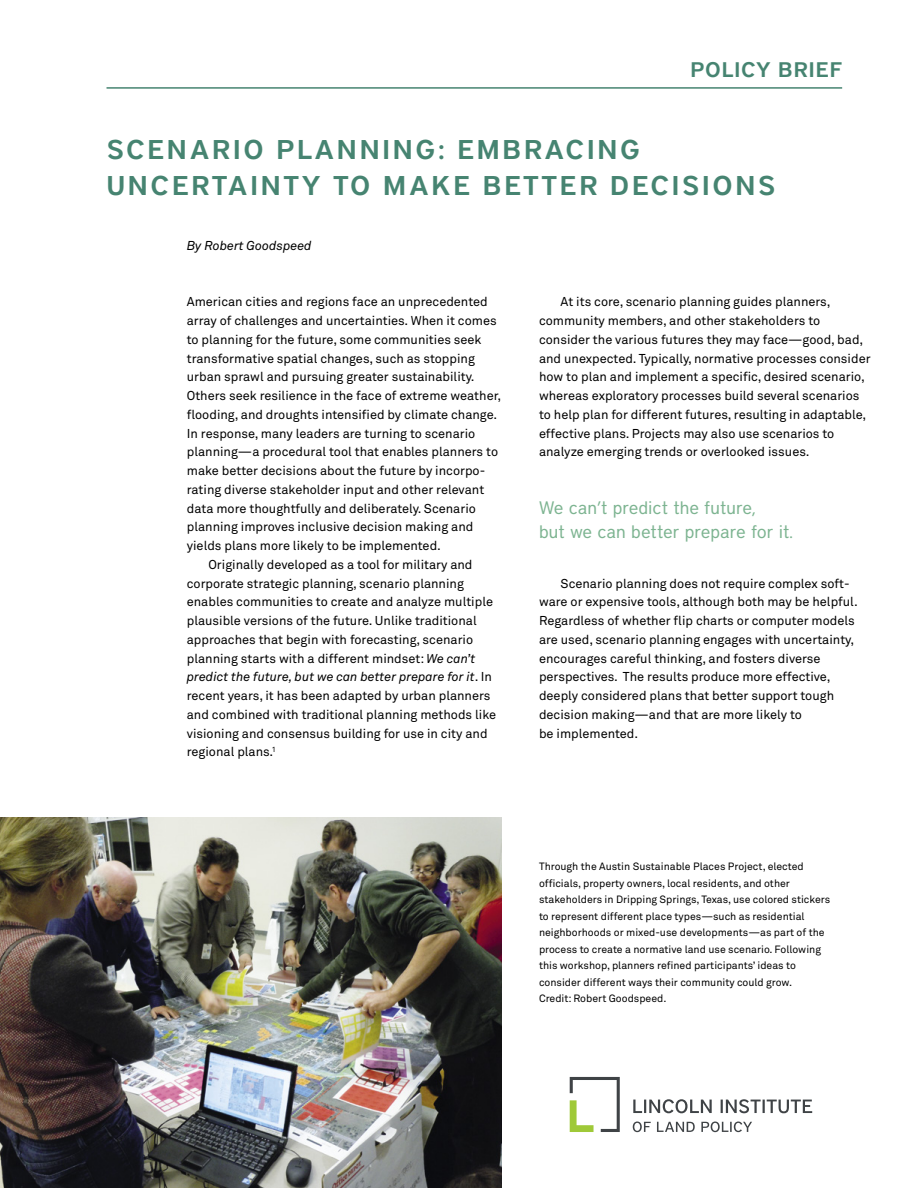
<style>
.page{position:relative;width:918px;height:1188px;background:#fff}
.page>*{position:absolute;margin:0;border:0;box-sizing:border-box;transform-origin:0 0}
.t1{font:600 27px/36px "District";letter-spacing:.105em;color:#468471}
.t2{font:600 21px "District";letter-spacing:.045em;color:#468471}
.t3{font:18px/24px "District";color:#7db491}
.t4{font:12.75px/18.8px "Akkurat Pro";color:#000}
.t5{font:italic 12.75px "Akkurat Pro";color:#000}
.t6{font:10.5px/16.5px "Akkurat Pro";color:#000}
.s1{font-style:italic}
.s2{font-style:normal}
</style>
<div class="page">
<hr style="left:0;top:0;width:1px;height:451px;background:#468471">
<hr style="left:0;top:451px;width:1px;height:651px;background:#f5f5f5">
<svg style="left:633px;top:1099px;width:79px;height:14px"></svg>
<svg style="left:721px;top:1099px;width:91px;height:14px"></svg>
<svg style="left:633px;top:1122px;width:18px;height:10px"></svg>
<svg style="left:657px;top:1122px;width:38px;height:10px"></svg>
<svg style="left:701px;top:1122px;width:51px;height:10px"></svg>
<svg style="left:570px;top:1077px;width:50px;height:55px"></svg>
<hr style="left:107px;top:87px;width:735px;height:2px;background:#468471">
<img style="left:0;top:818px;width:501px;height:370px">
<h2 class="t2" style="left:690px;top:57px;width:153px">POLICY BRIEF</h2>
<h1 class="t1" style="left:107px;top:131px;width:670px">SCENARIO PLANNING: EMBRACING<br>UNCERTAINTY TO MAKE BETTER DECISIONS</h1>
<p class="t5" style="left:187px;top:238px;width:126px">By Robert Goodspeed</p>
<p class="t4" style="left:187px;top:293px;width:303px">American cities and regions face an unprecedented</p>
<p class="t4" style="left:187px;top:312px;width:311px">array of challenges and uncertainties. When it comes</p>
<p class="t4" style="left:187px;top:330px;width:296px">to planning for the future, some communities seek</p>
<p class="t4" style="left:187px;top:349px;width:290px">transformative spatial changes, such as stopping</p>
<p class="t4" style="left:187px;top:368px;width:289px">urban sprawl and pursuing greater sustainability.</p>
<p class="t4" style="left:187px;top:387px;width:316px">Others seek resilience in the face of extreme weather,</p>
<p class="t4" style="left:187px;top:405px;width:312px">flooding, and droughts intensified by climate change.</p>
<p class="t4" style="left:187px;top:424px;width:290px">In response, many leaders are turning to scenario</p>
<p class="t4" style="left:187px;top:443px;width:313px">planning—a procedural tool that enables planners to</p>
<p class="t4" style="left:187px;top:462px;width:300px">make better decisions about the future by incorpo-</p>
<p class="t4" style="left:187px;top:480px;width:299px">rating diverse stakeholder input and other relevant</p>
<p class="t4" style="left:187px;top:499px;width:291px">data more thoughtfully and deliberately. Scenario</p>
<p class="t4" style="left:187px;top:518px;width:288px">planning improves inclusive decision making and</p>
<p class="t4" style="left:187px;top:537px;width:256px">yields plans more likely to be implemented.</p>
<p class="t4" style="left:208px;top:555px;width:266px">Originally developed as a tool for military and</p>
<p class="t4" style="left:187px;top:574px;width:279px">corporate strategic planning, scenario planning</p>
<p class="t4" style="left:187px;top:593px;width:308px">enables communities to create and analyze multiple</p>
<p class="t4" style="left:187px;top:612px;width:291px">plausible versions of the future. Unlike traditional</p>
<p class="t4" style="left:187px;top:630px;width:288px">approaches that begin with forecasting, scenario</p>
<p class="t4" style="left:187px;top:649px;width:290px">planning starts with a different mindset: <span class="s1">We can’t</span></p>
<p class="t5" style="left:187px;top:670px;width:307px">predict the future, but we can better prepare for it<span class="s2">. In</span></p>
<p class="t4" style="left:187px;top:687px;width:305px">recent years, it has been adapted by urban planners</p>
<p class="t4" style="left:187px;top:705px;width:311px">and combined with traditional planning methods like</p>
<p class="t4" style="left:187px;top:724px;width:302px">visioning and consensus building for use in city and</p>
<p class="t4" style="left:187px;top:743px;width:91px">regional plans.<sup>1</sup></p>
<p class="t4" style="left:539px;top:293px;width:333px;text-indent:22px">At its core, scenario planning guides planners, community members, and other stakeholders to consider the various futures they may face—good, bad, and unexpected. Typically, normative processes consider how to plan and implement a specific, desired scenario, whereas exploratory processes build several scenarios to help plan for different futures, resulting in adaptable, effective plans. Projects may also use scenarios to analyze emerging trends or overlooked issues.</p>
<h3 class="t3" style="left:539px;top:496px;width:256px">We can’t predict the future,<br>but we can better prepare for it.</h3>
<p class="t4" style="left:539px;top:574px;width:320px;text-indent:22px">Scenario planning does not require complex soft&shy;ware or expensive tools, although both may be helpful.<br>Regardless of whether flip charts or computer models are used, scenario planning engages with uncertainty, encourages careful thinking, and fosters diverse perspectives. The results produce more effective, deeply considered plans that better support tough decision making—and that are more likely to<br>be implemented.</p>
<p class="t6" style="left:539px;top:858px;width:293px">Through the Austin Sustainable Places Project, elected officials, property owners, local residents, and other stakeholders in Dripping Springs, Texas, use colored stickers to represent different place types—such as residential neighborhoods or mixed-use developments—as part of the process to create a normative land use scenario. Following this workshop, planners refined participants’ ideas to consider different ways their community could grow.<br>Credit: Robert Goodspeed.</p>
</div>
